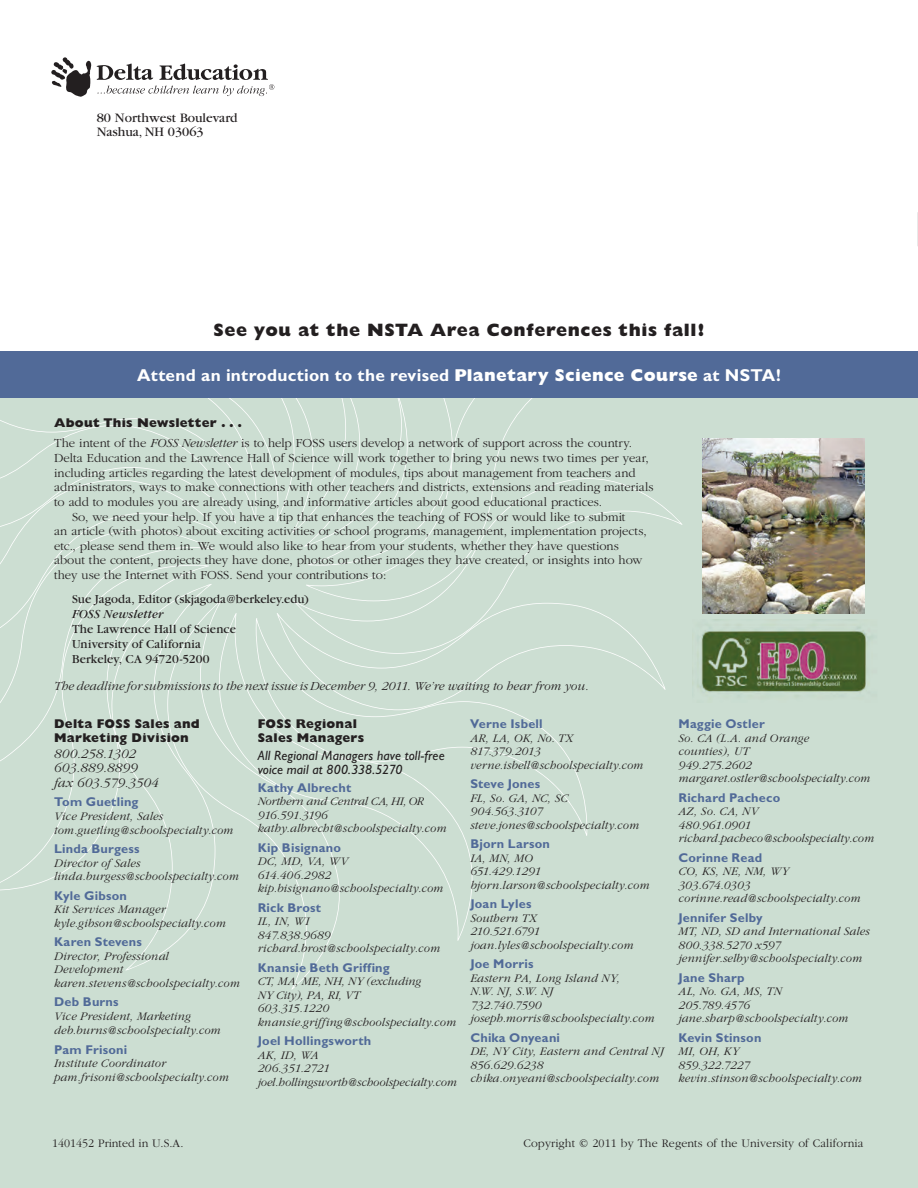
<style>
.page{position:relative;width:918px;height:1188px;background:#fff}
.page>*{position:absolute;margin:0;border:0;box-sizing:border-box;transform-origin:0 0}
.t1{font:800 18px "Gill Sans";letter-spacing:.03em;color:#231f20}
.t2{font:700 17.25px "Gill Sans";letter-spacing:.015em;color:#fff}
.t3{font:italic 13.5px/14.2px "Gill Sans";letter-spacing:.01em;color:#231f20}
.t4{font:italic 300 13.5px/14.2px "Garamond";letter-spacing:.015em;color:#231f20}
.t5{font:13.5px/13.5px "Garamond";color:#231f20}
.t6{font:300 12.75px "Garamond";color:#231f20}
.t7{font:700 12.75px "Gill Sans";letter-spacing:.015em;color:#516a98}
.t8{font:12.75px/15px "Garamond";letter-spacing:.005em;color:#231f20}
.t9{font:italic 300 12.75px "Garamond";letter-spacing:.005em;color:#231f20}
.t10{font:800 12.75px/13.5px "Gill Sans";letter-spacing:.02em;color:#231f20}
.t11{font:italic 12.75px "Garamond";letter-spacing:.015em;color:#231f20}
.t12{font:italic 300 12px/13.5px "Garamond";letter-spacing:.015em;color:#231f20}
.t13{font:300 12px "Garamond";letter-spacing:.01em;color:#231f20}
.t14{font:italic 300 12px/13.5px "Garamond";letter-spacing:-.005em;color:#231f20}
.s1{font-weight:800}
.s2{font-style:italic}
</style>
<div class="page">
<div style="left:0;top:377px;width:918px;height:811px;background:#ccded2"></div>
<svg style="left:0;top:398px;width:666px;height:573px"></svg>
<svg style="left:167px;top:600px;width:173px;height:390px"></svg>
<img style="left:702px;top:438px;width:162px;height:175px">
<div style="left:0;top:351px;width:918px;height:47px;background:#516a98"></div>
<svg style="left:51px;top:57px;width:40px;height:40px"></svg>
<svg style="left:97px;top:64px;width:177px;height:32px"></svg>
<img style="left:692px;top:625px;width:181px;height:72px">
<p class="t5" style="left:97px;top:111px;width:142px">80 Northwest Boulevard<br>Nashua, NH 03063</p>
<h1 class="t1" style="left:214px;top:320px;width:492px">See you at the NSTA Area Conferences this fall!</h1>
<h2 class="t2" style="left:137px;top:365px;width:645px">Attend an introduction to the revised <span class="s1">Planetary Science Course</span> at NSTA!</h2>
<p class="t10" style="left:54px;top:416px;width:189px">About This Newsletter . . .</p>
<p class="t6" style="left:54px;top:437px;width:580px">The intent of the <span class="s2">FOSS Newsletter</span> is to help FOSS users develop a network of support across the country.</p>
<p class="t6" style="left:54px;top:451px;width:596px">Delta Education and the Lawrence Hall of Science will work together to bring you news two times per year,</p>
<p class="t6" style="left:54px;top:466px;width:583px">including articles regarding the latest development of modules, tips about management from teachers and</p>
<p class="t6" style="left:54px;top:481px;width:601px">administrators, ways to make connections with other teachers and districts, extensions and reading materials</p>
<p class="t6" style="left:54px;top:495px;width:550px">to add to modules you are already using, and informative articles about good educational practices.</p>
<p class="t6" style="left:72px;top:510px;width:555px">So, we need your help. If you have a tip that enhances the teaching of FOSS or would like to submit</p>
<p class="t6" style="left:54px;top:524px;width:594px">an article (with photos) about exciting activities or school programs, management, implementation projects,</p>
<p class="t6" style="left:54px;top:539px;width:566px">etc., please send them in. We would also like to hear from your students, whether they have questions</p>
<p class="t6" style="left:54px;top:554px;width:590px">about the content, projects they have done, photos or other images they have created, or insights into how</p>
<p class="t6" style="left:54px;top:568px;width:334px">they use the Internet with FOSS. Send your contributions to:</p>
<p class="t8" style="left:72px;top:592px;width:238px">Sue Jagoda, Editor (skjagoda@berkeley.edu)</p>
<p class="t11" style="left:72px;top:608px;width:93px">FOSS Newsletter</p>
<p class="t8" style="left:72px;top:622px;width:165px">The Lawrence Hall of Science<br>University of California<br>Berkeley, CA 94720-5200</p>
<p class="t9" style="left:54px;top:679px;width:536px">The deadline for submissions to the next issue is December 9, 2011. We’re waiting to hear from you.</p>
<p class="t7" style="left:470px;top:716px;width:74px">Verne Isbell</p>
<p class="t12" style="left:470px;top:731px;width:175px">AR, LA, OK, No. TX<br>817.379.2013 verne.isbell@schoolspecialty.com</p>
<p class="t7" style="left:470px;top:776px;width:72px">Steve Jones</p>
<p class="t12" style="left:470px;top:791px;width:170px">FL, So. GA, NC, SC<br>904.563.3107 steve.jones@schoolspecialty.com</p>
<p class="t7" style="left:470px;top:836px;width:81px">Bjorn Larson</p>
<p class="t12" style="left:470px;top:851px;width:181px">IA, MN, MO<br>651.429.1291 bjorn.larson@schoolspecialty.com</p>
<p class="t7" style="left:470px;top:896px;width:63px">Joan Lyles</p>
<p class="t12" style="left:470px;top:911px;width:165px">Southern TX<br>210.521.6791 joan.lyles@schoolspecialty.com</p>
<p class="t7" style="left:470px;top:956px;width:65px">Joe Morris</p>
<p class="t12" style="left:470px;top:971px;width:186px">Eastern PA, Long Island NY,<br>N.W. NJ, S.W. NJ<br>732.740.7590 joseph.morris@schoolspecialty.com</p>
<p class="t7" style="left:470px;top:1030px;width:91px">Chika Onyeani</p>
<p class="t12" style="left:470px;top:1045px;width:195px">DE, NY City, Eastern and Central NJ<br>856.629.6238 chika.onyeani@schoolspecialty.com</p>
<p class="t10" style="left:258px;top:717px;width:108px">FOSS Regional<br>Sales Managers</p>
<p class="t3" style="left:258px;top:748px;width:188px">All Regional Managers have toll-free voice mail at 800.338.5270</p>
<p class="t7" style="left:258px;top:780px;width:95px">Kathy Albrecht</p>
<p class="t12" style="left:258px;top:795px;width:190px">Northern and Central CA, HI, OR<br>916.591.3196 kathy.albrecht@schoolspecialty.com</p>
<p class="t7" style="left:258px;top:840px;width:85px">Kip Bisignano</p>
<p class="t12" style="left:258px;top:855px;width:187px">DC, MD, VA, WV<br>614.406.2982 kip.bisignano@schoolspecialty.com</p>
<p class="t7" style="left:258px;top:900px;width:65px">Rick Brost</p>
<p class="t12" style="left:258px;top:915px;width:184px">IL, IN, WI<br>847.838.9689 richard.brost@schoolspecialty.com</p>
<p class="t7" style="left:258px;top:960px;width:134px">Knansie Beth Griffing</p>
<p class="t12" style="left:258px;top:975px;width:200px">CT, MA, ME, NH, NY (excluding<br>NY City), PA, RI, VT<br>603.315.1220 knansie.griffing@schoolspecialty.com</p>
<p class="t7" style="left:258px;top:1033px;width:115px">Joel Hollingsworth</p>
<p class="t14" style="left:258px;top:1049px;width:201px">AK, ID, WA<br>206.351.2721 joel.hollingsworth@schoolspecialty.com</p>
<p class="t10" style="left:54px;top:717px;width:147px">Delta FOSS Sales and<br>Marketing Division</p>
<p class="t4" style="left:54px;top:747px;width:106px">800.258.1302<br>603.889.8899 fax 603.579.3504</p>
<p class="t7" style="left:54px;top:794px;width:86px">Tom Guetling</p>
<p class="t12" style="left:54px;top:809px;width:181px;line-height:14.2px">Vice President, Sales tom.guetling@schoolspecialty.com</p>
<p class="t7" style="left:54px;top:842px;width:87px">Linda Burgess</p>
<p class="t12" style="left:54px;top:857px;width:186px">Director of Sales linda.burgess@schoolspecialty.com</p>
<p class="t7" style="left:54px;top:888px;width:74px">Kyle Gibson</p>
<p class="t12" style="left:54px;top:903px;width:173px">Kit Services Manager kyle.gibson@schoolspecialty.com</p>
<p class="t7" style="left:54px;top:935px;width:89px">Karen Stevens</p>
<p class="t12" style="left:54px;top:950px;width:187px">Director, Professional<br>Development karen.stevens@schoolspecialty.com</p>
<p class="t7" style="left:54px;top:995px;width:66px">Deb Burns</p>
<p class="t12" style="left:54px;top:1009px;width:168px;line-height:14.2px">Vice President, Marketing deb.burns@schoolspecialty.com</p>
<p class="t7" style="left:54px;top:1042px;width:75px">Pam Frisoni</p>
<p class="t12" style="left:54px;top:1057px;width:176px">Institute Coordinator pam.frisoni@schoolspecialty.com</p>
<p class="t7" style="left:678px;top:716px;width:88px">Maggie Ostler</p>
<p class="t12" style="left:678px;top:731px;width:193px">So. CA (L.A. and Orange<br>counties), UT<br>949.275.2602 margaret.ostler@schoolspecialty.com</p>
<p class="t7" style="left:678px;top:790px;width:103px">Richard Pacheco</p>
<p class="t12" style="left:678px;top:805px;width:197px">AZ, So. CA, NV<br>480.961.0901 richard.pacheco@schoolspecialty.com</p>
<p class="t7" style="left:678px;top:850px;width:85px">Corinne Read</p>
<p class="t12" style="left:678px;top:865px;width:184px">CO, KS, NE, NM, WY<br>303.674.0303 corinne.read@schoolspecialty.com</p>
<p class="t7" style="left:678px;top:910px;width:86px">Jennifer Selby</p>
<p class="t12" style="left:678px;top:925px;width:193px">MT, ND, SD and International Sales<br>800.338.5270 x597 jennifer.selby@schoolspecialty.com</p>
<p class="t7" style="left:678px;top:970px;width:68px">Jane Sharp</p>
<p class="t12" style="left:678px;top:985px;width:171px">AL, No. GA, MS, TN<br>205.789.4576 jane.sharp@schoolspecialty.com</p>
<p class="t7" style="left:678px;top:1030px;width:85px">Kevin Stinson</p>
<p class="t12" style="left:678px;top:1045px;width:185px">MI, OH, KY<br>859.322.7227 kevin.stinson@schoolspecialty.com</p>
<p class="t13" style="left:52px;top:1137px;width:133px">1401452 Printed in U.S.A.</p>
<p class="t13" style="left:524px;top:1137px;width:342px">Copyright © 2011 by The Regents of the University of California</p>
</div>
